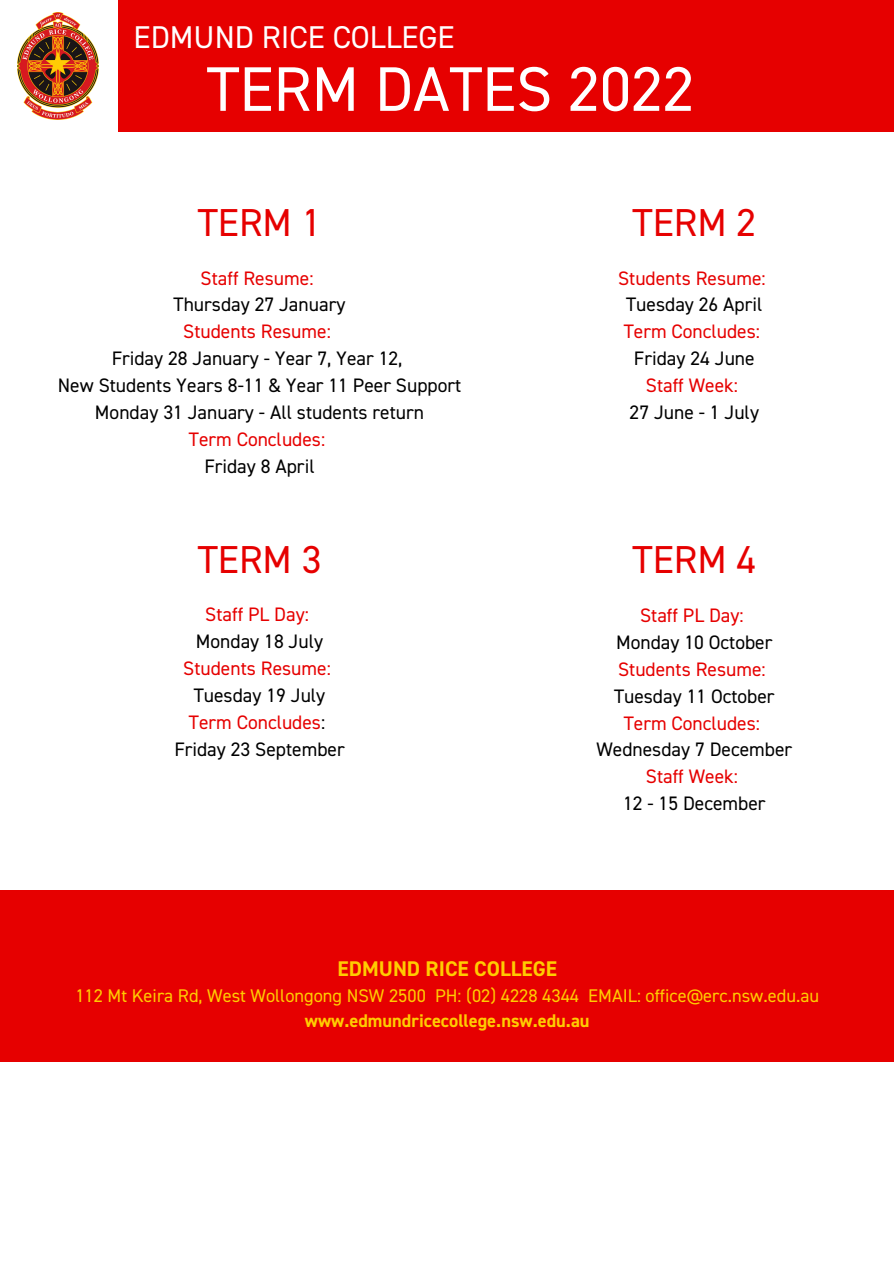
<style>
.page{position:relative;width:894px;height:1264px;background:#fff}
.page>*{position:absolute;margin:0;border:0;box-sizing:border-box;transform-origin:0 0}
.t1{font:63px "DIN2014";color:#fff}
.t2{font:39px "DIN2014";color:#e60000}
.t3{font:31.5px "DIN2014";color:#fff}
.t4{font:700 21.3px "DIN2014";color:#fc0}
.t5{font:19.5px "DIN2014";color:#000}
.t6{font:19.5px "DIN2014";color:#e60000}
.t7{font:18.45px "DIN2014";color:#fc0}
.t8{font:700 18.45px "DIN2014";color:#fc0}
.s1{color:#000}
</style>
<div class="page">
<img style="left:18px;top:12px;width:81px;height:107px">
<div style="left:118px;top:0;width:775px;height:131px;background:#e60000"></div>
<div style="left:0;top:890px;width:893px;height:171px;background:#e60000"></div>
<p class="t3" style="left:134px;top:24px;width:322px">EDMUND RICE COLLEGE</p>
<p class="t1" style="left:207px;top:62px;width:489px">TERM DATES 2022</p>
<p class="t2" style="left:198px;top:205px;width:125px">TERM 1</p>
<p class="t6" style="left:200px;top:269px;width:114px">Staff Resume:</p>
<p class="t5" style="left:173px;top:296px;width:173px">Thursday 27 January</p>
<p class="t6" style="left:183px;top:323px;width:149px">Students Resume:</p>
<p class="t5" style="left:112px;top:350px;width:292px">Friday 28 January - Year 7, Year 12,</p>
<p class="t5" style="left:58px;top:377px;width:405px">New Students Years 8-11 &amp; Year 11 Peer Support</p>
<p class="t5" style="left:95px;top:403px;width:330px">Monday 31 January - All students return</p>
<p class="t6" style="left:189px;top:430px;width:138px">Term Concludes:</p>
<p class="t5" style="left:204px;top:457px;width:112px">Friday 8 April</p>
<p class="t2" style="left:198px;top:542px;width:125px">TERM 3</p>
<p class="t6" style="left:205px;top:606px;width:105px">Staff PL Day:</p>
<p class="t5" style="left:196px;top:633px;width:129px">Monday 18 July</p>
<p class="t6" style="left:183px;top:660px;width:149px">Students Resume:</p>
<p class="t5" style="left:194px;top:686px;width:133px">Tuesday 19 July</p>
<p class="t6" style="left:189px;top:713px;width:138px">Term Concludes<span class="s1">:</span></p>
<p class="t5" style="left:174px;top:740px;width:172px">Friday 23 September</p>
<p class="t2" style="left:632px;top:205px;width:125px">TERM 2</p>
<p class="t6" style="left:618px;top:269px;width:149px">Students Resume:</p>
<p class="t5" style="left:626px;top:296px;width:138px">Tuesday 26 April</p>
<p class="t6" style="left:623px;top:323px;width:138px">Term Concludes:</p>
<p class="t5" style="left:633px;top:350px;width:122px">Friday 24 June</p>
<p class="t6" style="left:645px;top:377px;width:94px">Staff Week:</p>
<p class="t5" style="left:629px;top:403px;width:131px">27 June - 1 July</p>
<p class="t2" style="left:632px;top:543px;width:125px">TERM 4</p>
<p class="t6" style="left:640px;top:607px;width:105px">Staff PL Day:</p>
<p class="t5" style="left:616px;top:634px;width:158px">Monday 10 October</p>
<p class="t6" style="left:618px;top:660px;width:149px">Students Resume:</p>
<p class="t5" style="left:614px;top:687px;width:162px">Tuesday 11 October</p>
<p class="t6" style="left:623px;top:714px;width:138px">Term Concludes:</p>
<p class="t5" style="left:596px;top:741px;width:197px">Wednesday 7 December</p>
<p class="t6" style="left:645px;top:768px;width:94px">Staff Week:</p>
<p class="t5" style="left:623px;top:795px;width:144px">12 - 15 December</p>
<p class="t4" style="left:337px;top:959px;width:221px">EDMUND RICE COLLEGE</p>
<p class="t7" style="left:75px;top:987px;width:745px">112 Mt Keira Rd, West Wollongong NSW 2500 PH: (02) 4228 4344 EMAIL: office@erc.nsw.edu.au</p>
<p class="t8" style="left:305px;top:1012px;width:286px">www.edmundricecollege.nsw.edu.au</p>
</div>
